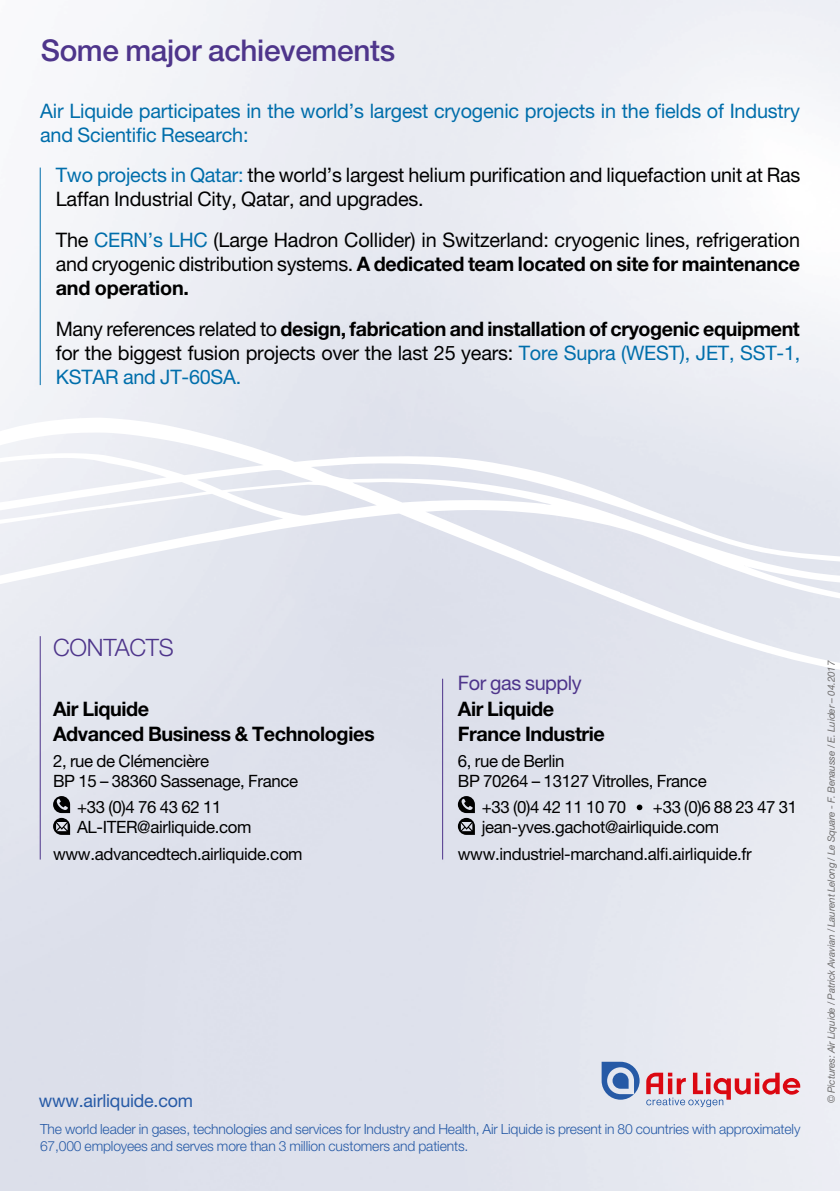
<style>
.page{position:relative;width:840px;height:1191px;background:#fff}
.page>*{position:absolute;margin:0;border:0;box-sizing:border-box;transform-origin:0 0}
.t1{font:500 30px "Helvetica Neue LT Pro";letter-spacing:-.01em;color:#4e358b}
.t2{font:300 24px "Helvetica Neue LT Pro";letter-spacing:-.01em;color:#4e358b}
.t3{font:20px/24px "Helvetica Neue LT Pro";letter-spacing:-.01em;color:#000;text-align:justify}
.t4{font:20px/24px "Helvetica Neue LT Pro";letter-spacing:-.01em;color:#006eab}
.t5{font:700 20px/24px "Helvetica Neue LT Pro";letter-spacing:-.02em;color:#000}
.t6{font:20px "Helvetica Neue LT Pro";letter-spacing:-.02em;color:#4e358b}
.t7{font:18px "Helvetica Neue LT Pro";letter-spacing:-.01em;color:#265aa6}
.t8{font:17px/20.4px "Helvetica Neue LT Pro";letter-spacing:-.02em;color:#000}
.t9{font:300 14px/16.8px "Helvetica Neue LT Pro";letter-spacing:-.01em;color:#265aa6}
.t10{font:italic 10px "Helvetica Neue LT Pro";letter-spacing:-.01em;color:#706f6f}
.s1{color:#006eab}
.s2{font-weight:700}
</style>
<div class="page">
<img style="left:0;top:0;width:839px;height:1191px">
<svg style="left:0;top:417px;width:839px;height:253px;fill:#e2e5ee"></svg>
<svg style="left:53px;top:796px;width:17px;height:39px"></svg>
<svg style="left:636px;top:804px;width:6px;height:6px"></svg>
<svg style="left:457px;top:796px;width:17px;height:39px"></svg>
<hr style="left:40px;top:168px;width:1px;height:217px;background:#006eab">
<hr style="left:40px;top:636px;width:1px;height:223px;background:#4e358b">
<hr style="left:442px;top:678px;width:1px;height:181px;background:#4e358b">
<svg style="left:601px;top:1061px;width:38px;height:38px"></svg>
<svg style="left:646px;top:1072px;width:153px;height:35px;background:#dfa9b3"></svg>
<h1 class="t1" style="left:41px;top:33px;width:355px">Some major achievements</h1>
<p class="t4" style="left:40px;top:98px;width:760px">Air Liquide participates in the world’s largest cryogenic projects in the fields of Industry and Scientific Research:</p>
<p class="t3" style="left:56px;top:162px;width:745px"><span class="s1">Two projects in Qatar:</span> the world’s largest helium purification and liquefaction unit at Ras<br>Laffan Industrial City, Qatar, and upgrades.</p>
<p class="t3" style="left:56px;top:227px;width:745px">The <span class="s1">CERN’s LHC</span> (Large Hadron Collider) in Switzerland: cryogenic lines, refrigeration and cryogenic distribution systems. <span class="s2">A dedicated team located on site for maintenance and operation.</span></p>
<p class="t3" style="left:56px;top:316px;width:745px">Many references related to <span class="s2">design, fabrication and installation of cryogenic equipment </span>for the biggest fusion projects over the last 25 years: <span class="s1">Tore Supra (WEST), JET, SST-1, KSTAR and JT-60SA.</span></p>
<p class="t2" style="left:53px;top:633px;width:122px">CONTACTS</p>
<p class="t5" style="left:53px;top:697px;width:323px">Air Liquide<br>Advanced Business &amp; Technologies</p>
<p class="t8" style="left:53px;top:750px;width:246px">2, rue de Clémencière<br>BP 15 – 38360 Sassenage, France</p>
<p class="t8" style="left:77px;top:796px;width:176px">+33 (0)4 76 43 62 11<br>AL-ITER@airliquide.com</p>
<p class="t8" style="left:53px;top:843px;width:251px">www.advancedtech.airliquide.com</p>
<p class="t6" style="left:457px;top:670px;width:125px">For gas supply</p>
<p class="t5" style="left:457px;top:697px;width:148px">Air Liquide<br>France Industrie</p>
<p class="t8" style="left:457px;top:750px;width:250px">6, rue de Berlin<br>BP 70264 – 13127 Vitrolles, France</p>
<p class="t8" style="left:481px;top:796px;width:146px">+33 (0)4 42 11 10 70</p>
<p class="t8" style="left:481px;top:796px;width:317px;text-indent:171px">+33 (0)6 88 23 47 31 jean-yves.gachot@airliquide.com</p>
<p class="t8" style="left:457px;top:843px;width:295px">www.industriel-marchand.alfi.airliquide.fr</p>
<p class="t7" style="left:39px;top:1090px;width:156px">www.airliquide.com</p>
<p class="t9" style="left:40px;top:1120px;width:761px">The world leader in gases, technologies and services for Industry and Health, Air Liquide is present in 80 countries with approximately<br>67,000 employees and serves more than 3 million customers and patients.</p>
<p class="t10" style="left:824px;top:1103px;width:444px;rotate:-90deg">© Pictures: Air Liquide / Patrick Avavian / Laurent Lelong / Le Square - F. Benausse / E. Luider – 04.2017</p>
</div>
